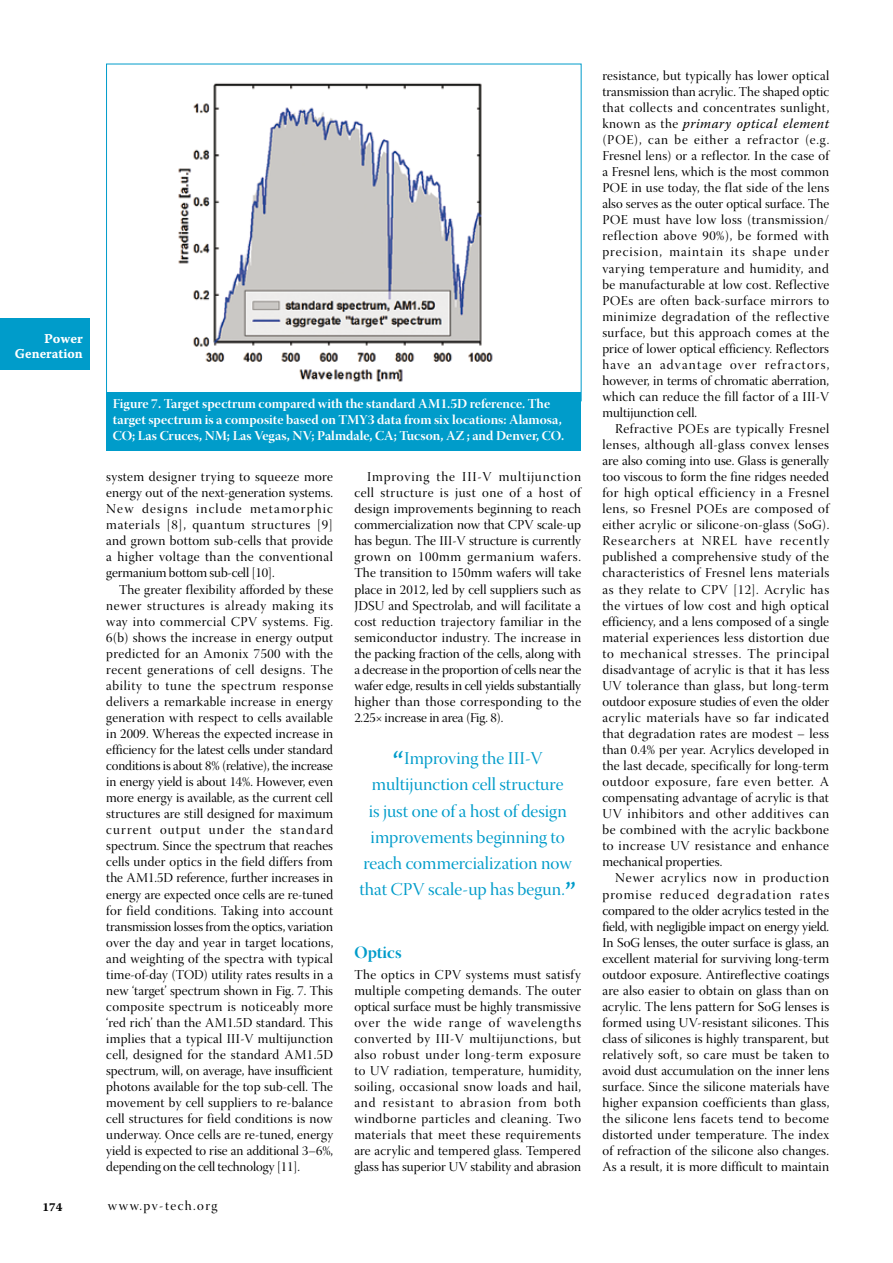
<style>
.page{position:relative;width:893px;height:1263px;background:#fff}
.page>*{position:absolute;margin:0;border:0;box-sizing:border-box;transform-origin:0 0}
.t1{font:18px/26.2px "Warnock Pro Disp";color:#009cca;text-align:center}
.t2{font:17.25px "Warnock Pro Bold Disp";color:#009cca}
.t3{font:13.5px/16px "Warnock Pro Disp";letter-spacing:.01em;color:#000;text-align:justify}
.t4{font:13.5px/15.8px "Warnock Pro Bold Disp";color:#fff}
.t5{font:italic 13.5px "Warnock Pro";letter-spacing:.035em;color:#000}
.t6{font:13.5px "Warnock Pro Disp";letter-spacing:.1em;color:#000}
.t7{font:13.5px/15px "Warnock Pro Bold Capt";color:#fff;text-align:right}
.t8{font:12px "Warnock Pro Bold Capt";color:#000}
.s1{font-family:"Warnock Pro";font-size:30px}
.s2{font-family:"Warnock Pro Disp";font-style:normal}
</style>
<div class="page">
<div style="left:0;top:319px;width:89px;height:51px;background:#009cca"></div>
<img style="left:178px;top:83px;width:315px;height:299px">
<div style="left:107px;top:392px;width:474px;height:58px;background:#009cca"></div>
<p class="t7" style="left:15px;top:331px;width:69px">Power<br>Generation</p>
<p class="t4" style="left:113px;top:396px;width:453px">Figure 7. Target spectrum compared with the standard AM1.5D reference. The target spectrum is a composite based on TMY3 data from six locations: Alamosa,<br>CO; Las Cruces, NM; Las Vegas, NV; Palmdale, CA; Tucson, AZ ; and Denver, CO.</p>
<p class="t3" style="left:106px;top:470px;width:228px">system designer trying to squeeze more energy out of the next-generation systems.<br>New designs include metamorphic materials [8], quantum structures [9] and grown bottom sub-cells that provide a higher voltage than the conventional germanium bottom sub-cell [10].</p>
<p class="t3" style="left:106px;top:583px;width:228px;text-indent:13px">The greater flexibility afforded by these newer structures is already making its way into commercial CPV systems. Fig.<br>6(b) shows the increase in energy output predicted for an Amonix 7500 with the recent generations of cell designs. The ability to tune the spectrum response delivers a remarkable increase in energy generation with respect to cells available in 2009. Whereas the expected increase in efficiency for the latest cells under standard conditions is about 8% (relative), the increase in energy yield is about 14%. However, even more energy is available, as the current cell structures are still designed for maximum current output under the standard spectrum. Since the spectrum that reaches cells under optics in the field differs from the AM1.5D reference, further increases in energy are expected once cells are re-tuned for field conditions. Taking into account transmission losses from the optics, variation over the day and year in target locations, and weighting of the spectra with typical time-of-day (TOD) utility rates results in a new ‘target’ spectrum shown in Fig. 7. This composite spectrum is noticeably more ‘red rich’ than the AM1.5D standard. This implies that a typical III-V multijunction cell, designed for the standard AM1.5D spectrum, will, on average, have insufficient photons available for the top sub-cell. The movement by cell suppliers to re-balance cell structures for field conditions is now underway. Once cells are re-tuned, energy yield is expected to rise an additional 3–6%, depending on the cell technology [11].</p>
<p class="t3" style="left:354px;top:470px;width:228px;text-indent:13px">Improving the III-V multijunction cell structure is just one of a host of design improvements beginning to reach commercialization now that CPV scale-up has begun. The III-V structure is currently grown on 100mm germanium wafers.<br>The transition to 150mm wafers will take place in 2012, led by cell suppliers such as JDSU and Spectrolab, and will facilitate a cost reduction trajectory familiar in the semiconductor industry. The increase in the packing fraction of the cells, along with a decrease in the proportion of cells near the wafer edge, results in cell yields substantially higher than those corresponding to the 2.25× increase in area (Fig. 8).</p>
<h1 class="t1" style="left:359px;top:747px;width:218px"><span class="s1">“</span>Improving the III-V multijunction cell structure<br>is just one of a host of design improvements beginning to reach commercialization now that CPV scale-up has begun.<span class="s1">”</span></h1>
<p class="t2" style="left:354px;top:942px;width:49px">Optics</p>
<p class="t3" style="left:354px;top:968px;width:228px">The optics in CPV systems must satisfy multiple competing demands. The outer optical surface must be highly transmissive over the wide range of wavelengths converted by III-V multijunctions, but also robust under long-term exposure to UV radiation, temperature, humidity, soiling, occasional snow loads and hail, and resistant to abrasion from both windborne particles and cleaning. Two materials that meet these requirements are acrylic and tempered glass. Tempered glass has superior UV stability and abrasion</p>
<p class="t8" style="left:43px;top:1200px;width:22px">174</p>
<p class="t6" style="left:108px;top:1198px;width:111px">www.pv-tech.org</p>
<p class="t3" style="left:602px;top:69px;width:228px">resistance, but typically has lower optical transmission than acrylic. The shaped optic that collects and concentrates sunlight,</p>
<p class="t5" style="left:602px;top:115px;width:228px"><span class="s2">known as the</span> primary optical element</p>
<p class="t3" style="left:602px;top:133px;width:228px">(POE), can be either a refractor (e.g.<br>Fresnel lens) or a reflector. In the case of a Fresnel lens, which is the most common POE in use today, the flat side of the lens also serves as the outer optical surface. The POE must have low loss (transmission/ reflection above 90%), be formed with precision, maintain its shape under varying temperature and humidity, and be manufacturable at low cost. Reflective POEs are often back-surface mirrors to minimize degradation of the reflective surface, but this approach comes at the price of lower optical efficiency. Reflectors have an advantage over refractors, however, in terms of chromatic aberration, which can reduce the fill factor of a III-V multijunction cell.</p>
<p class="t3" style="left:602px;top:422px;width:228px;text-indent:13px">Refractive POEs are typically Fresnel lenses, although all-glass convex lenses are also coming into use. Glass is generally too viscous to form the fine ridges needed for high optical efficiency in a Fresnel lens, so Fresnel POEs are composed of either acrylic or silicone-on-glass (SoG).<br>Researchers at NREL have recently published a comprehensive study of the characteristics of Fresnel lens materials as they relate to CPV [12]. Acrylic has the virtues of low cost and high optical efficiency, and a lens composed of a single material experiences less distortion due to mechanical stresses. The principal disadvantage of acrylic is that it has less UV tolerance than glass, but long-term outdoor exposure studies of even the older acrylic materials have so far indicated that degradation rates are modest – less than 0.4% per year. Acrylics developed in the last decade, specifically for long-term outdoor exposure, fare even better. A compensating advantage of acrylic is that UV inhibitors and other additives can be combined with the acrylic backbone to increase UV resistance and enhance mechanical properties.</p>
<p class="t3" style="left:602px;top:872px;width:228px;text-indent:13px">Newer acrylics now in production promise reduced degradation rates compared to the older acrylics tested in the field, with negligible impact on energy yield.<br>In SoG lenses, the outer surface is glass, an excellent material for surviving long-term outdoor exposure. Antireflective coatings are also easier to obtain on glass than on acrylic. The lens pattern for SoG lenses is formed using UV-resistant silicones. This class of silicones is highly transparent, but relatively soft, so care must be taken to avoid dust accumulation on the inner lens surface. Since the silicone materials have higher expansion coefficients than glass, the silicone lens facets tend to become distorted under temperature. The index of refraction of the silicone also changes.<br>As a result, it is more difficult to maintain</p>
</div>
